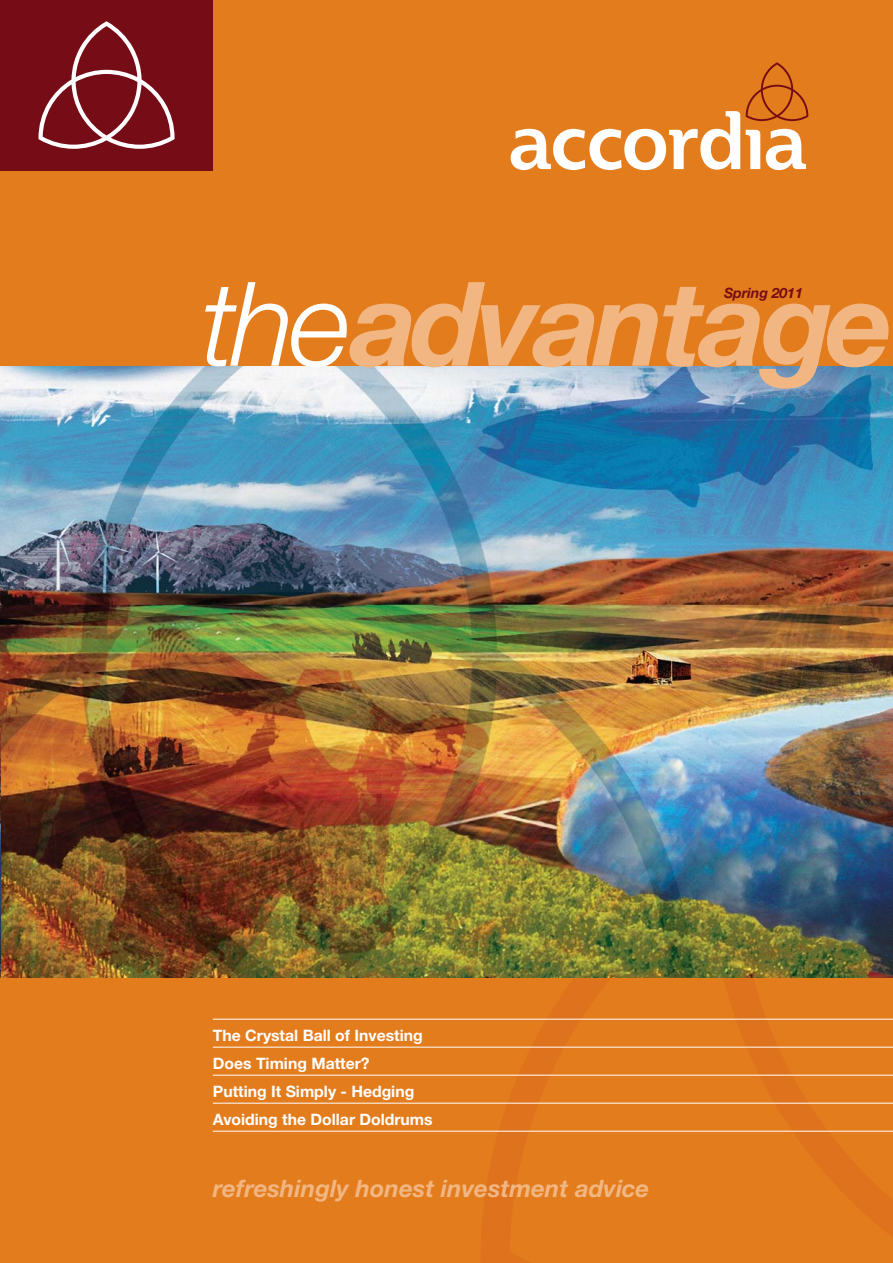
<style>
.page{position:relative;width:893px;height:1263px;background:#fff}
.page>*{position:absolute;margin:0;border:0;box-sizing:border-box;transform-origin:0 0}
.t1{font:italic 700 117px "Helvetica Neue";letter-spacing:-.04em;color:#f1b681}
.t2{font:italic 700 24px "Helvetica Neue";color:#f1b681}
.t3{font:700 15.75px/28px "Helvetica Neue";color:#fff}
.t4{font:italic 700 14.25px "Helvetica Neue";letter-spacing:-.01em;color:#760c16}
.s1{font-weight:300;color:#fff}
</style>
<div class="page">
<img style="left:0;top:366px;width:893px;height:612px">
<img style="left:0;top:731px;width:1px;height:247px">
<div style="left:0;top:978px;width:893px;height:285px;background:#e37c1c"></div>
<svg style="left:481px;top:1018px;width:130px;height:113px"></svg>
<svg style="left:723px;top:1018px;width:170px;height:113px"></svg>
<div style="left:0;top:0;width:893px;height:366px;background:#e37c1c"></div>
<svg style="left:511px;top:111px;width:229px;height:59px"></svg>
<svg style="left:746px;top:130px;width:14px;height:39px"></svg>
<svg style="left:766px;top:129px;width:40px;height:41px"></svg>
<svg style="left:746px;top:62px;width:62px;height:59px"></svg>
<div style="left:0;top:0;width:213px;height:170px;background:#760c16"></div>
<svg style="left:38px;top:21px;width:137px;height:128px"></svg>
<hr style="left:213px;top:1019px;width:680px;height:1px;background:#fff">
<hr style="left:213px;top:1047px;width:680px;height:1px;background:#fff">
<hr style="left:213px;top:1075px;width:680px;height:1px;background:#fff">
<hr style="left:213px;top:1103px;width:680px;height:1px;background:#fff">
<hr style="left:213px;top:1131px;width:680px;height:1px;background:#fff">
<h1 class="t1" style="left:201px;top:282px;width:693px"><span class="s1">the</span>advantage</h1>
<p class="t4" style="left:724px;top:288px;width:80px">Spring 2011</p>
<p class="t3" style="left:213px;top:1022px;width:221px">The Crystal Ball of Investing<br>Does Timing Matter?<br>Putting It Simply - Hedging<br>Avoiding the Dollar Doldrums</p>
<h2 class="t2" style="left:213px;top:1179px;width:438px">refreshingly honest investment advice</h2>
</div>
